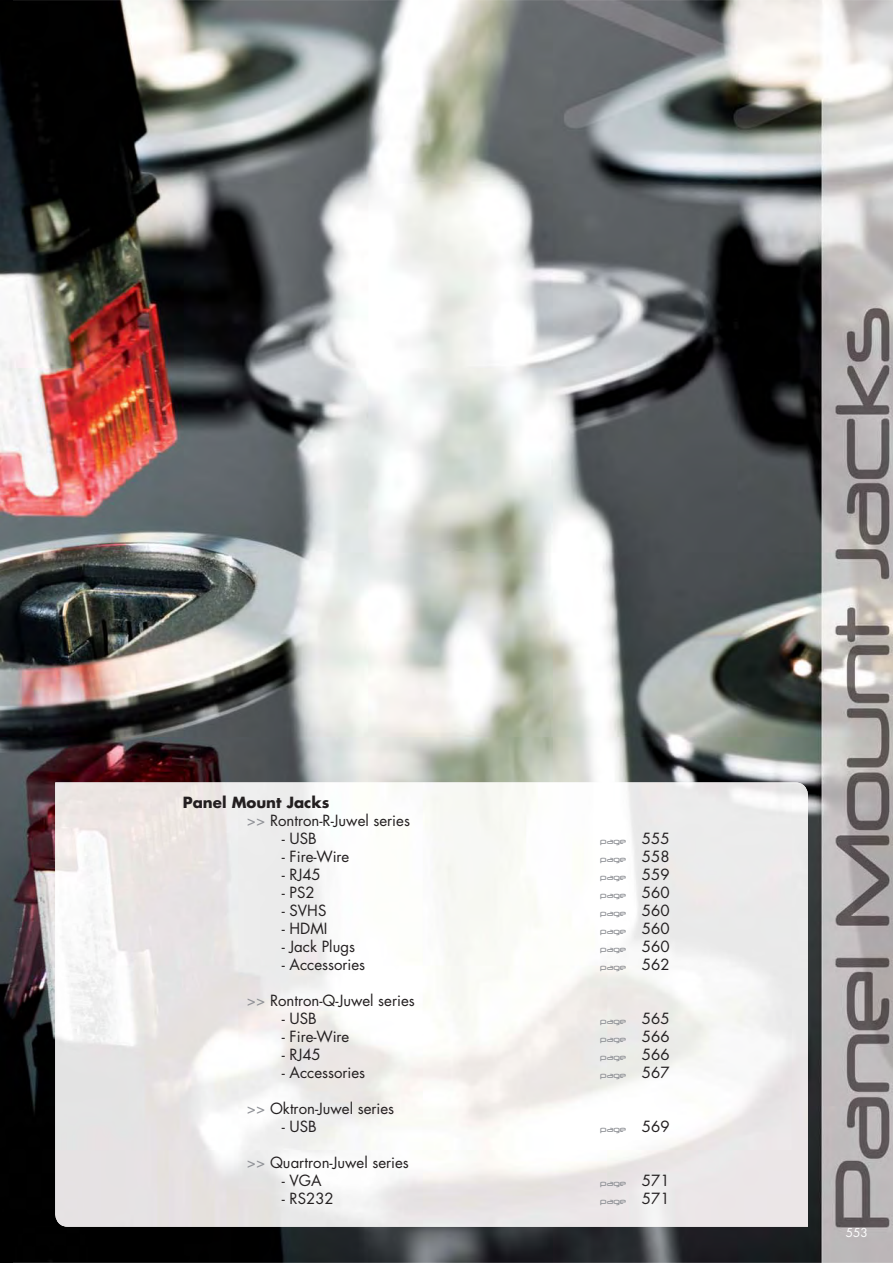
<style>
.page{position:relative;width:893px;height:1263px;background:#fff}
.page>*{position:absolute;margin:0;border:0;box-sizing:border-box;transform-origin:0 0}
.t1{font:15px/18px "Futura Std";color:#231f20}
.t2{font:12px "Futura Std";color:#fff}
.t3{font:9px "Neuropol";color:#919398}
.s1{font-weight:700}
.s2{color:#919398}
.s3{font-family:"Futura Std";font-size:15px;color:#231f20}
</style>
<div class="page">
<img style="left:0;top:0;width:893px;height:1263px">
<img style="left:55px;top:782px;width:753px;height:445px">
<p class="t1" style="left:247px;top:794px;width:165px;text-indent:-64px"><span class="s1">Panel Mount Jacks<br></span><span class="s2">&gt;&gt;</span> Rontron-R-Juwel series</p>
<p class="t1" style="left:282px;top:830px;width:36px">- USB</p>
<p class="t3" style="left:600px;top:836px;width:71px">page <span class="s3">555</span></p>
<p class="t1" style="left:282px;top:848px;width:69px">- Fire-Wire</p>
<p class="t3" style="left:600px;top:854px;width:71px">page <span class="s3">558</span></p>
<p class="t1" style="left:282px;top:866px;width:41px">- RJ45</p>
<p class="t3" style="left:600px;top:872px;width:71px">page <span class="s3">559</span></p>
<p class="t1" style="left:282px;top:884px;width:34px">- PS2</p>
<p class="t3" style="left:600px;top:890px;width:71px">page <span class="s3">560</span></p>
<p class="t1" style="left:282px;top:902px;width:46px">- SVHS</p>
<p class="t3" style="left:600px;top:908px;width:71px">page <span class="s3">560</span></p>
<p class="t1" style="left:282px;top:920px;width:47px">- HDMI</p>
<p class="t3" style="left:600px;top:926px;width:71px">page <span class="s3">560</span></p>
<p class="t1" style="left:282px;top:938px;width:75px">- Jack Plugs</p>
<p class="t3" style="left:600px;top:944px;width:71px">page <span class="s3">560</span></p>
<p class="t1" style="left:282px;top:956px;width:85px">- Accessories</p>
<p class="t3" style="left:600px;top:962px;width:71px">page <span class="s3">562</span></p>
<p class="t1" style="left:247px;top:992px;width:169px"><span class="s2">&gt;&gt;</span> Rontron-Q-Juwel series</p>
<p class="t1" style="left:282px;top:1010px;width:36px">- USB</p>
<p class="t3" style="left:600px;top:1016px;width:71px">page <span class="s3">565</span></p>
<p class="t1" style="left:282px;top:1028px;width:69px">- Fire-Wire</p>
<p class="t3" style="left:600px;top:1034px;width:71px">page <span class="s3">566</span></p>
<p class="t1" style="left:282px;top:1046px;width:41px">- RJ45</p>
<p class="t3" style="left:600px;top:1052px;width:71px">page <span class="s3">566</span></p>
<p class="t1" style="left:282px;top:1064px;width:85px">- Accessories</p>
<p class="t3" style="left:600px;top:1070px;width:71px">page <span class="s3">567</span></p>
<p class="t1" style="left:247px;top:1100px;width:149px"><span class="s2">&gt;&gt;</span> Oktron-Juwel series</p>
<p class="t1" style="left:282px;top:1118px;width:36px">- USB</p>
<p class="t3" style="left:600px;top:1124px;width:71px">page <span class="s3">569</span></p>
<p class="t1" style="left:247px;top:1154px;width:163px"><span class="s2">&gt;&gt;</span> Quartron-Juwel series</p>
<p class="t1" style="left:282px;top:1172px;width:41px">- VGA</p>
<p class="t3" style="left:600px;top:1178px;width:71px">page <span class="s3">571</span></p>
<p class="t1" style="left:282px;top:1190px;width:53px">- RS232</p>
<p class="t3" style="left:600px;top:1196px;width:71px">page <span class="s3">571</span></p>
<p class="t2" style="left:846px;top:1227px;width:23px">553</p>
</div>
